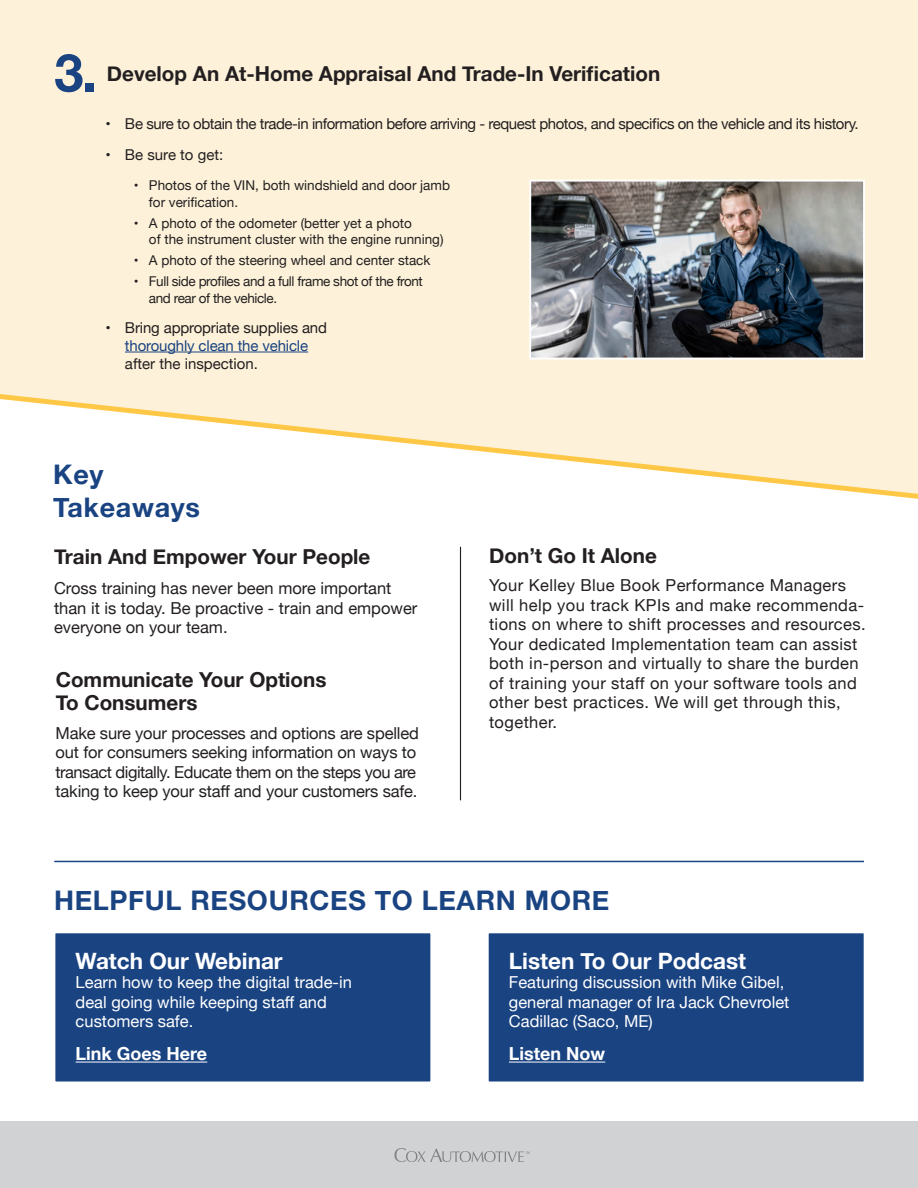
<style>
.page{position:relative;width:918px;height:1188px;background:#fff}
.page>*{position:absolute;margin:0;border:0;box-sizing:border-box;transform-origin:0 0}
.t1{font:700 52.65px "Helvetica Neue";color:#1a4382}
.Body{font:700 27px/33px "Helvetica Neue";letter-spacing:.025em;color:#1a4382}
.t2{font:700 22.5px "Helvetica Neue";color:#fff}
.t3{font:700 20.7px/22.5px "Helvetica Neue";color:#231f20}
.Body-2{font:700 18px "Helvetica Neue";color:#fff}
.Body-3{font:16.5px/19.5px "Helvetica Neue";letter-spacing:.025em;color:#231f20}
.Body-4{font:16.5px/19.5px "Helvetica Neue";letter-spacing:.005em;color:#231f20}
.Body-5{font:16.5px/19.5px "Helvetica Neue";color:#fff}
.t4{font:15px "Helvetica Neue";letter-spacing:-.03em;color:#231f20}
.t5{font:15px/18px "Helvetica Neue";letter-spacing:-.01em;color:#231f20}
.t6{font:15px "Helvetica Neue";color:#231f20}
.t7{font:13.5px/16.5px "Helvetica Neue";color:#231f20}
.t8{font:13.5px/16.5px "Helvetica Neue";letter-spacing:-.03em;color:#231f20}
.s1{color:#1a4382}
</style>
<div class="page">
<svg style="left:0;top:0;width:918px;height:494px;fill:#fdf2d9"></svg>
<div style="left:0;top:1121px;width:918px;height:67px;background:#d1d2d4"></div>
<svg style="left:394px;top:1148px;width:135px;height:14px"></svg>
<div style="left:55px;top:933px;width:376px;height:149px;background:#1a4382"></div>
<hr style="left:76px;top:1062px;width:131px;height:1px;background:#fff">
<div style="left:54px;top:932px;width:378px;height:151px;border:2px solid #fff"></div>
<div style="left:488px;top:933px;width:376px;height:149px;background:#1a4382"></div>
<hr style="left:509px;top:1062px;width:96px;height:1px;background:#fff">
<div style="left:487px;top:932px;width:378px;height:151px;border:2px solid #fff"></div>
<hr style="left:54px;top:861px;width:810px;height:1px;background:#1a4382">
<hr style="left:460px;top:547px;width:1px;height:253px;background:#231f20">
<hr style="left:125px;top:352px;width:183px;height:1px;background:#1a4382">
<img style="left:532px;top:183px;width:330px;height:173px">
<div style="left:529px;top:180px;width:336px;height:179px;border:2px solid #fff"></div>
<p class="t1" style="left:54px;top:32px;width:44px">3.</p>
<p class="t3" style="left:107px;top:63px;width:555px">Develop An At-Home Appraisal And Trade-In Verification</p>
<p class="t4" style="left:105px;top:112px;width:755px">• Be sure to obtain the trade-in information before arriving - request photos, and specifics on the vehicle and its history.</p>
<p class="t6" style="left:105px;top:144px;width:119px">• Be sure to get:</p>
<p class="t7" style="left:149px;top:178px;width:303px;text-indent:-15px">• Photos of the VIN, both windshield and door jamb for verification.</p>
<p class="t7" style="left:149px;top:215px;width:296px;text-indent:-15px">• A photo of the odometer (better yet a photo<br>of the instrument cluster with the engine running)</p>
<p class="t7" style="left:134px;top:253px;width:298px">• A photo of the steering wheel and center stack</p>
<p class="t8" style="left:149px;top:274px;width:275px;text-indent:-15px">• Full side profiles and a full frame shot of the front and rear of the vehicle.</p>
<p class="t5" style="left:125px;top:319px;width:204px;text-indent:-20px">• Bring appropriate supplies and <span class="s1">thoroughly clean the vehicle </span>after the inspection.</p>
<p class="Body" style="left:53px;top:459px;width:148px">Key<br>Takeaways</p>
<p class="t3" style="left:54px;top:546px;width:318px">Train And Empower Your People</p>
<p class="Body-4" style="left:54px;top:580px;width:365px">Cross training has never been more important than it is today. Be proactive - train and empower everyone on your team.</p>
<p class="t3" style="left:56px;top:669px;width:272px">Communicate Your Options<br>To Consumers</p>
<p class="Body-4" style="left:56px;top:724px;width:365px">Make sure your processes and options are spelled out for consumers seeking information on ways to transact digitally. Educate them on the steps you are taking to keep your staff and your customers safe.</p>
<p class="t3" style="left:489px;top:544px;width:169px">Don’t Go It Alone</p>
<p class="Body-3" style="left:489px;top:577px;width:378px">Your Kelley Blue Book Performance Managers will help you track KPIs and make recommenda&shy;tions on where to shift processes and resources.<br>Your dedicated Implementation team can assist both in-person and virtually to share the burden of training your staff on your software tools and other best practices. We will get through this, together.</p>
<p class="Body" style="left:54px;top:885px;width:557px">HELPFUL RESOURCES TO LEARN MORE</p>
<p class="t2" style="left:76px;top:943px;width:209px">Watch Our Webinar</p>
<p class="Body-5" style="left:76px;top:974px;width:278px">Learn how to keep the digital trade-in deal going while keeping staff and customers safe.</p>
<p class="Body-2" style="left:76px;top:1040px;width:133px">Link Goes Here</p>
<p class="t2" style="left:509px;top:943px;width:239px">Listen To Our Podcast</p>
<p class="Body-5" style="left:509px;top:974px;width:282px">Featuring discussion with Mike Gibel, general manager of Ira Jack Chevrolet<br>Cadillac (Saco, ME)</p>
<p class="Body-2" style="left:509px;top:1040px;width:98px">Listen Now</p>
</div>
